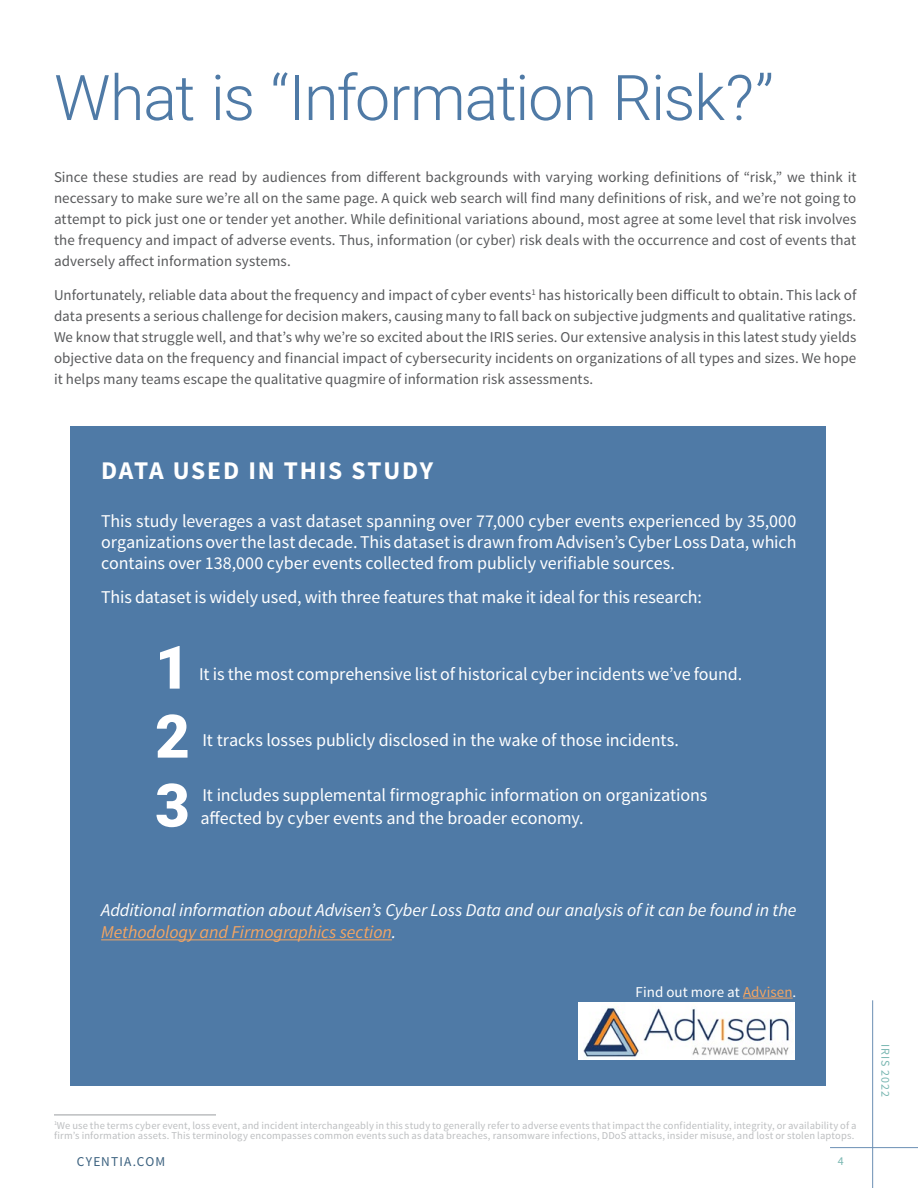
<style>
.page{position:relative;width:918px;height:1188px;background:#fff}
.page>*{position:absolute;margin:0;border:0;box-sizing:border-box;transform-origin:0 0}
.t1{font:300 63px "Roboto";letter-spacing:-.02em;color:#4f7aa6}
.Body_10_pt_-MAIN_WHI{font:900 60px "Roboto";color:#fff}
.t2{font:700 25.5px "Source Sans Pro";letter-spacing:.07em;color:#fff}
.Body_10_pt_-MAIN_WHI-2{font:18px "Source Sans Pro";letter-spacing:-.005em;color:#fff}
.Body_10_pt_-MAIN_WHI-3{font:italic 18px/21.6px "Source Sans Pro";letter-spacing:-.005em;color:#fff}
.Body_10pt_MAIN{font:15px/21px "Source Sans Pro";letter-spacing:.005em;color:#58595b;text-align:justify}
.Body_10_pt_-MAIN_WHI-4{font:15px "Source Sans Pro";letter-spacing:.005em;color:#fff}
.t3{font:13.5px "Source Sans Pro";letter-spacing:.08em;color:#3b617f}
.t4{font:12px "Source Sans Pro";letter-spacing:.08em;color:#7ab7b2}
.t5{font:10.5px/10.5px "Source Sans Pro";letter-spacing:.015em;color:#bcbec0}
.s1{color:#f4a562}
</style>
<div class="page">
<hr style="left:872px;top:1000px;width:1px;height:188px;background:#6b8fb4">
<hr style="left:830px;top:1147px;width:88px;height:1px;background:#6b8fb4">
<div style="left:70px;top:426px;width:756px;height:659px;background:#4f7aa6"></div>
<hr style="left:101px;top:939px;width:291px;height:1px;background:#f4a562">
<hr style="left:743px;top:998px;width:50px;height:1px;background:#f4a562">
<hr style="left:54px;top:1114px;width:162px;height:2px;background:#bcbec0">
<img style="left:579px;top:1002px;width:216px;height:58px">
<h2 class="t1" style="left:54px;top:53px;width:722px">What is “Information Risk?”</h2>
<p class="Body_10pt_MAIN" style="left:54px;top:166px;width:804px">Since these studies are read by audiences from different backgrounds with varying working definitions of “risk,” we think it necessary to make sure we’re all on the same page. A quick web search will find many definitions of risk, and we’re not going to attempt to pick just one or tender yet another. While definitional variations abound, most agree at some level that risk involves the frequency and impact of adverse events. Thus, information (or cyber) risk deals with the occurrence and cost of events that adversely affect information systems.</p>
<p class="Body_10pt_MAIN" style="left:54px;top:285px;width:804px">Unfortunately, reliable data about the frequency and impact of cyber events<sup>1</sup> has historically been difficult to obtain. This lack of data presents a serious challenge for decision makers, causing many to fall back on subjective judgments and qualitative ratings.<br>We know that struggle well, and that’s why we’re so excited about the IRIS series. Our extensive analysis in this latest study yields objective data on the frequency and financial impact of cybersecurity incidents on organizations of all types and sizes. We hope it helps many teams escape the qualitative quagmire of information risk assessments.</p>
<h5 class="t2" style="left:101px;top:454px;width:334px">DATA USED IN THIS STUDY</h5>
<p class="Body_10_pt_-MAIN_WHI-2" style="left:101px;top:509px;width:697px">This study leverages a vast dataset spanning over 77,000 cyber events experienced by 35,000</p>
<p class="Body_10_pt_-MAIN_WHI-2" style="left:101px;top:530px;width:697px">organizations over the last decade. This dataset is drawn from Advisen’s Cyber Loss Data, which</p>
<p class="Body_10_pt_-MAIN_WHI-2" style="left:101px;top:551px;width:575px">contains over 138,000 cyber events collected from publicly verifiable sources.</p>
<p class="Body_10_pt_-MAIN_WHI-2" style="left:101px;top:586px;width:602px">This dataset is widely used, with three features that make it ideal for this research:</p>
<p class="Body_10_pt_-MAIN_WHI" style="left:155px;top:625px;width:36px">1</p>
<p class="Body_10_pt_-MAIN_WHI-2" style="left:199px;top:662px;width:545px">It is the most comprehensive list of historical cyber incidents we’ve found.</p>
<p class="Body_10_pt_-MAIN_WHI" style="left:155px;top:694px;width:36px">2</p>
<p class="Body_10_pt_-MAIN_WHI-2" style="left:202px;top:728px;width:478px">It tracks losses publicly disclosed in the wake of those incidents.</p>
<p class="Body_10_pt_-MAIN_WHI" style="left:155px;top:763px;width:36px">3</p>
<p class="Body_10_pt_-MAIN_WHI-2" style="left:202px;top:784px;width:506px">It includes supplemental firmographic information on organizations</p>
<p class="Body_10_pt_-MAIN_WHI-2" style="left:201px;top:807px;width:385px">affected by cyber events and the broader economy.</p>
<p class="Body_10_pt_-MAIN_WHI-3" style="left:101px;top:900px;width:697px">Additional information about Advisen’s Cyber Loss Data and our analysis of it can be found in the<br><span class="s1">Methodology and Firmographics section</span>.</p>
<p class="Body_10_pt_-MAIN_WHI-4" style="left:636px;top:982px;width:162px">Find out more at <span class="s1">Advisen</span>.</p>
<p class="t5" style="left:54px;top:1120px;width:804px"><sup>1</sup>We use the terms cyber event, loss event, and incident interchangeably in this study to generally refer to adverse events that impact the confidentiality, integrity, or availability of a firm’s information assets. This terminology encompasses common events such as data breaches, ransomware infections, DDoS attacks, insider misuse, and lost or stolen laptops.</p>
<p class="t3" style="left:77px;top:1153px;width:90px">CYENTIA.COM</p>
<p class="t4" style="left:838px;top:1153px;width:7px">4</p>
<p class="t4" style="left:893px;top:1044px;width:55px;rotate:90deg">IRIS 2022</p>
</div>
